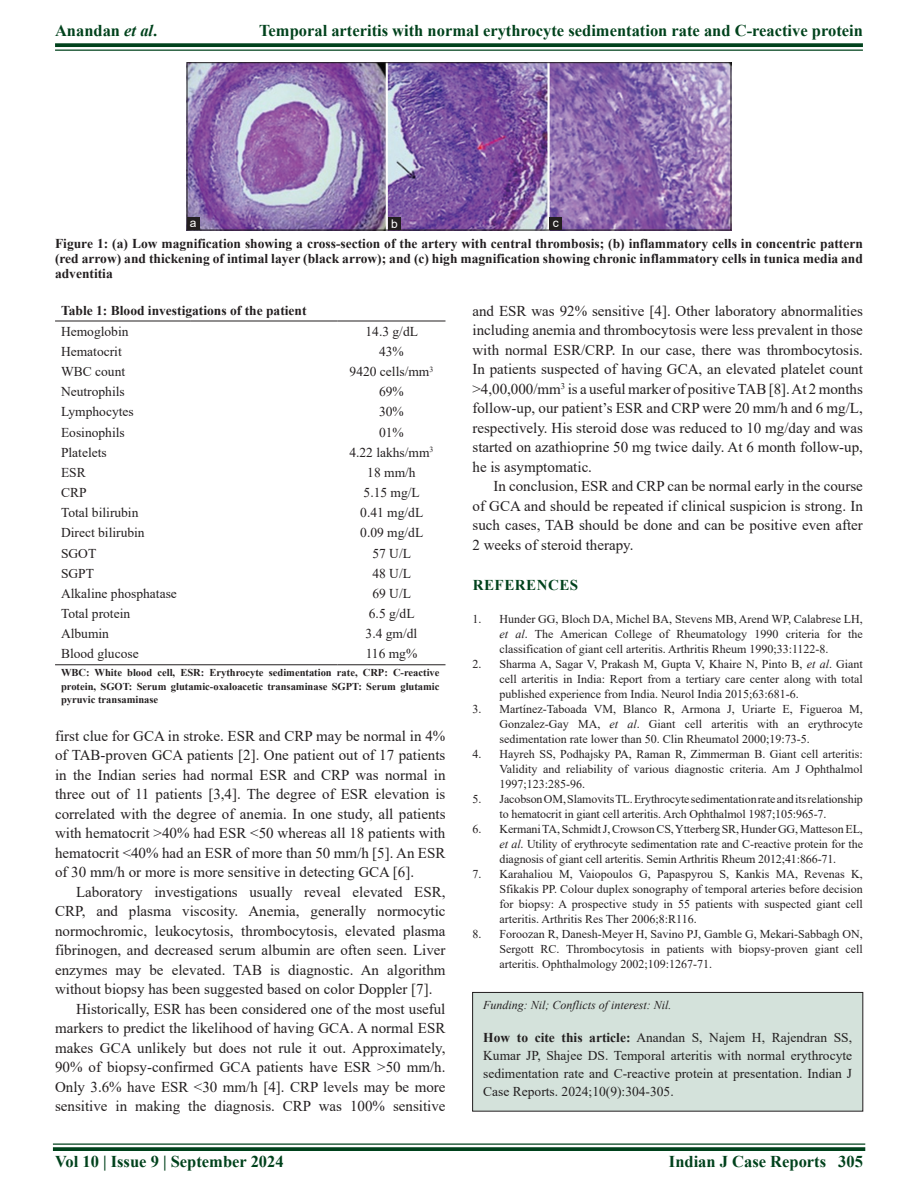
<style>
.page{position:relative;width:918px;height:1188px;background:#fff}
.page>*{position:absolute;margin:0;border:0;box-sizing:border-box;transform-origin:0 0}
.RF{font:700 16.5px "Times New Roman";color:#00421c}
.TX{font:15px/19.5px "Times New Roman";color:#231f20;text-align:justify}
.t1{font:700 15px "Times New Roman";letter-spacing:.035em;color:#00421c}
.TB{font:13.5px "Times New Roman";color:#231f20}
.FGC{font:700 13.5px/15px "Times New Roman";color:#231f20;text-align:justify}
.HTC{font:13.5px/18px "Times New Roman";color:#231f20;text-align:justify}
.TT{font:700 13.5px "Times New Roman";color:#231f20}
.TBL{font:13.5px "Times New Roman";color:#231f20}
.REF{font:12px/15px "Times New Roman";color:#231f20;text-align:justify}
.SRC{font:italic 12px "Times New Roman";color:#231f20}
.LABEL{font:12px "Arial";color:#fff}
.TFN{font:700 10.5px/13.5px "Times New Roman";color:#231f20;text-align:justify}
.s1{font-style:italic}
.s2{font-weight:700}
</style>
<div class="page">
<svg style="left:55px;top:43px;width:808px;height:4px;background:#124f2c"></svg>
<hr style="left:55px;top:50px;width:808px;height:1px;background:#00421c">
<hr style="left:53px;top:1143px;width:812px;height:2px;background:#00421c">
<svg style="left:53px;top:1147px;width:812px;height:4px;background:#0f4d29"></svg>
<hr style="left:55px;top:664px;width:135px;height:1px;background:#231f20">
<hr style="left:190px;top:664px;width:148px;height:1px;background:#231f20">
<hr style="left:338px;top:664px;width:108px;height:1px;background:#231f20">
<hr style="left:55px;top:321px;width:135px;height:1px;background:#231f20">
<hr style="left:190px;top:321px;width:148px;height:1px;background:#231f20">
<hr style="left:338px;top:321px;width:108px;height:1px;background:#231f20">
<div style="left:473px;top:992px;width:390px;height:119px;background:#d4e2db"></div>
<div style="left:473px;top:992px;width:390px;height:119px;border:1px solid #231f20"></div>
<img style="left:189px;top:65px;width:540px;height:163px">
<div style="left:549px;top:218px;width:13px;height:12px;background:#231f20"></div>
<div style="left:388px;top:218px;width:13px;height:12px;background:#231f20"></div>
<div style="left:187px;top:218px;width:13px;height:12px;background:#231f20"></div>
<p class="RF" style="left:55px;top:18px;width:104px">Anandan <span class="s1">et al</span>.</p>
<p class="RF" style="left:259px;top:18px;width:605px">Temporal arteritis with normal erythrocyte sedimentation rate and C-reactive protein</p>
<p class="LABEL" style="left:190px;top:215px;width:8px">a</p>
<p class="LABEL" style="left:391px;top:216px;width:8px">b</p>
<p class="LABEL" style="left:553px;top:215px;width:7px">c</p>
<p class="FGC" style="left:55px;top:236px;width:809px">Figure 1: (a) Low magnification showing a cross-section of the artery with central thrombosis; (b) inflammatory cells in concentric pattern (red arrow) and thickening of intimal layer (black arrow); and (c) high magnification showing chronic inflammatory cells in tunica media and adventitia</p>
<p class="TT" style="left:61px;top:300px;width:247px">Table 1: Blood investigations of the patient</p>
<p class="TB" style="left:61px;top:322px;width:69px">Hemoglobin</p>
<p class="TB" style="left:366px;top:322px;width:54px">14.3 g/dL</p>
<p class="TB" style="left:61px;top:342px;width:62px">Hematocrit</p>
<p class="TB" style="left:379px;top:342px;width:26px">43%</p>
<p class="TB" style="left:61px;top:362px;width:66px">WBC count</p>
<p class="TB" style="left:350px;top:362px;width:85px">9420 cells/mm<sup>3</sup></p>
<p class="TB" style="left:61px;top:382px;width:65px">Neutrophils</p>
<p class="TB" style="left:379px;top:382px;width:26px">69%</p>
<p class="TB" style="left:61px;top:402px;width:74px">Lymphocytes</p>
<p class="TB" style="left:379px;top:402px;width:26px">30%</p>
<p class="TB" style="left:61px;top:423px;width:65px">Eosinophils</p>
<p class="TB" style="left:379px;top:423px;width:26px">01%</p>
<p class="TB" style="left:61px;top:443px;width:47px">Platelets</p>
<p class="TB" style="left:349px;top:443px;width:86px">4.22 lakhs/mm<sup>3</sup></p>
<p class="TB" style="left:61px;top:463px;width:26px">ESR</p>
<p class="TB" style="left:367px;top:463px;width:50px">18 mm/h</p>
<p class="TB" style="left:61px;top:483px;width:27px">CRP</p>
<p class="TB" style="left:364px;top:483px;width:58px">5.15 mg/L</p>
<p class="TB" style="left:61px;top:503px;width:79px">Total bilirubin</p>
<p class="TB" style="left:360px;top:503px;width:65px">0.41 mg/dL</p>
<p class="TB" style="left:61px;top:523px;width:85px">Direct bilirubin</p>
<p class="TB" style="left:360px;top:523px;width:65px">0.09 mg/dL</p>
<p class="TB" style="left:61px;top:543px;width:37px">SGOT</p>
<p class="TB" style="left:372px;top:543px;width:40px">57 U/L</p>
<p class="TB" style="left:61px;top:564px;width:35px">SGPT</p>
<p class="TB" style="left:372px;top:564px;width:40px">48 U/L</p>
<p class="TB" style="left:61px;top:584px;width:117px">Alkaline phosphatase</p>
<p class="TB" style="left:372px;top:584px;width:40px">69 U/L</p>
<p class="TB" style="left:61px;top:604px;width:71px">Total protein</p>
<p class="TB" style="left:369px;top:604px;width:47px">6.5 g/dL</p>
<p class="TB" style="left:61px;top:624px;width:50px">Albumin</p>
<p class="TB" style="left:366px;top:624px;width:53px">3.4 gm/dl</p>
<p class="TBL" style="left:61px;top:644px;width:79px">Blood glucose</p>
<p class="TBL" style="left:366px;top:644px;width:53px">116 mg%</p>
<p class="TFN" style="left:61px;top:666px;width:380px">WBC: White blood cell, ESR: Erythrocyte sedimentation rate, CRP: C-reactive protein, SGOT: Serum glutamic-oxaloacetic transaminase SGPT: Serum glutamic pyruvic transaminase</p>
<p class="TX" style="left:55px;top:726px;width:392px">first clue for GCA in stroke. ESR and CRP may be normal in 4% of TAB-proven GCA patients [2]. One patient out of 17 patients in the Indian series had normal ESR and CRP was normal in three out of 11 patients [3,4]. The degree of ESR elevation is correlated with the degree of anemia. In one study, all patients with hematocrit &gt;40% had ESR &lt;50 whereas all 18 patients with hematocrit &lt;40% had an ESR of more than 50 mm/h [5]. An ESR of 30 mm/h or more is more sensitive in detecting GCA [6].</p>
<p class="TX" style="left:55px;top:882px;width:392px;text-indent:21px">Laboratory investigations usually reveal elevated ESR, CRP, and plasma viscosity. Anemia, generally normocytic normochromic, leukocytosis, thrombocytosis, elevated plasma fibrinogen, and decreased serum albumin are often seen. Liver enzymes may be elevated. TAB is diagnostic. An algorithm without biopsy has been suggested based on color Doppler [7].</p>
<p class="TX" style="left:55px;top:999px;width:392px;text-indent:21px">Historically, ESR has been considered one of the most useful markers to predict the likelihood of having GCA. A normal ESR makes GCA unlikely but does not rule it out. Approximately, 90% of biopsy-confirmed GCA patients have ESR &gt;50 mm/h.<br>Only 3.6% have ESR &lt;30 mm/h [4]. CRP levels may be more sensitive in making the diagnosis. CRP was 100% sensitive</p>
<p class="TX" style="left:472px;top:301px;width:392px">and ESR was 92% sensitive [4]. Other laboratory abnormalities including anemia and thrombocytosis were less prevalent in those with normal ESR/CRP. In our case, there was thrombocytosis.<br>In patients suspected of having GCA, an elevated platelet count &gt;4,00,000/mm<sup>3</sup> is a useful marker of positive TAB [8]. At 2 months follow-up, our patient’s ESR and CRP were 20 mm/h and 6 mg/L, respectively. His steroid dose was reduced to 10 mg/day and was started on azathioprine 50 mg twice daily. At 6 month follow-up, he is asymptomatic.</p>
<p class="TX" style="left:472px;top:476px;width:392px;text-indent:21px">In conclusion, ESR and CRP can be normal early in the course of GCA and should be repeated if clinical suspicion is strong. In such cases, TAB should be done and can be positive even after 2 weeks of steroid therapy.</p>
<h1 class="t1" style="left:473px;top:574px;width:107px">REFERENCES</h1>
<p class="REF" style="left:500px;top:611px;width:365px;text-indent:-27px">1. Hunder GG, Bloch DA, Michel BA, Stevens MB, Arend WP, Calabrese LH, <span class="s1">et al</span>. The American College of Rheumatology 1990 criteria for the classification of giant cell arteritis. Arthritis Rheum 1990;33:1122-8.</p>
<p class="REF" style="left:500px;top:656px;width:365px;text-indent:-27px">2. Sharma A, Sagar V, Prakash M, Gupta V, Khaire N, Pinto B, <span class="s1">et al</span>. Giant cell arteritis in India: Report from a tertiary care center along with total published experience from India. Neurol India 2015;63:681‐6.</p>
<p class="REF" style="left:500px;top:701px;width:365px;text-indent:-27px">3. Martínez-Taboada VM, Blanco R, Armona J, Uriarte E, Figueroa M, Gonzalez-Gay MA, <span class="s1">et al</span>. Giant cell arteritis with an erythrocyte sedimentation rate lower than 50. Clin Rheumatol 2000;19:73-5.</p>
<p class="REF" style="left:500px;top:746px;width:365px;text-indent:-27px">4. Hayreh SS, Podhajsky PA, Raman R, Zimmerman B. Giant cell arteritis:<br>Validity and reliability of various diagnostic criteria. Am J Ophthalmol 1997;123:285-96.</p>
<p class="REF" style="left:500px;top:791px;width:365px;text-indent:-27px">5. Jacobson OM, Slamovits TL. Erythrocyte sedimentation rate and its relationship to hematocrit in giant cell arteritis. Arch Ophthalmol 1987;105:965-7.</p>
<p class="REF" style="left:500px;top:821px;width:365px;text-indent:-27px">6. Kermani TA, Schmidt J, Crowson CS, Ytterberg SR, Hunder GG, Matteson EL, <span class="s1">et al</span>. Utility of erythrocyte sedimentation rate and C-reactive protein for the diagnosis of giant cell arteritis. Semin Arthritis Rheum 2012;41:866-71.</p>
<p class="REF" style="left:500px;top:866px;width:365px;text-indent:-27px">7. Karahaliou M, Vaiopoulos G, Papaspyrou S, Kankis MA, Revenas K, Sfikakis PP. Colour duplex sonography of temporal arteries before decision for biopsy: A prospective study in 55 patients with suspected giant cell arteritis. Arthritis Res Ther 2006;8:R116.</p>
<p class="REF" style="left:500px;top:926px;width:365px;text-indent:-27px">8. Foroozan R, Danesh-Meyer H, Savino PJ, Gamble G, Mekari-Sabbagh ON, Sergott RC. Thrombocytosis in patients with biopsy-proven giant cell arteritis. Ophthalmology 2002;109:1267-71.</p>
<p class="SRC" style="left:483px;top:997px;width:190px">Funding: Nil; Conflicts of interest: Nil.</p>
<p class="HTC" style="left:483px;top:1028px;width:370px"><span class="s2">How to cite this article:</span> Anandan S, Najem H, Rajendran SS, Kumar JP, Shajee DS. Temporal arteritis with normal erythrocyte sedimentation rate and C-reactive protein at presentation. Indian J Case Reports. 2024;10(9):304-305.</p>
<p class="RF" style="left:55px;top:1150px;width:230px">Vol 10 | Issue 9 | September 2024</p>
<p class="RF" style="left:669px;top:1150px;width:195px">Indian J Case Reports 305</p>
</div>
